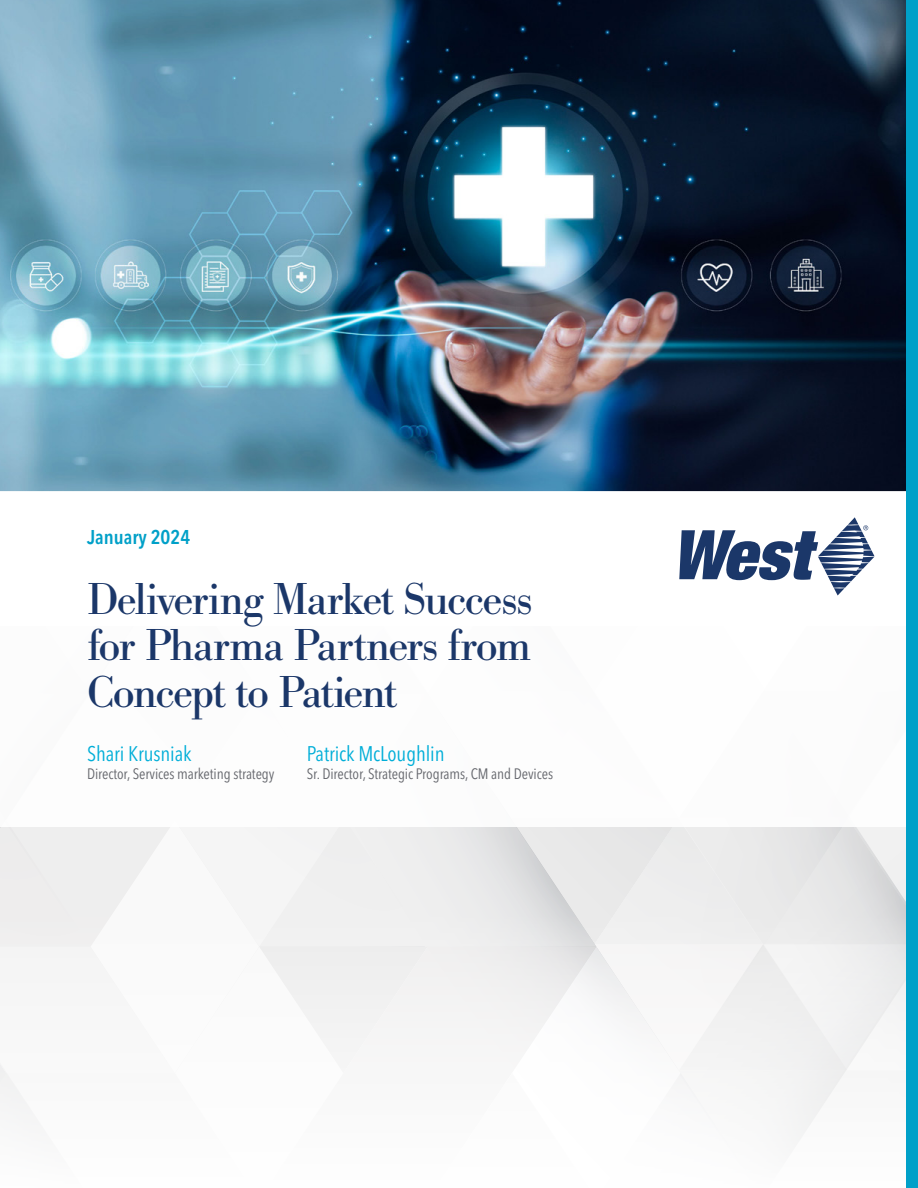
<style>
.page{position:relative;width:918px;height:1188px;background:#fff}
.page>*{position:absolute;margin:0;border:0;box-sizing:border-box;transform-origin:0 0}
.t1{font:46.5px/46.5px "Bodoni URW";letter-spacing:-.04em;color:#1b3769;text-align:justify}
.Callout_Notes{font:condensed 21px "Avenir Next LT Pro";letter-spacing:-.005em;color:#00aed8}
.t2{font:600 condensed 19.8px "Avenir Next LT Pro";color:#00a0c8}
.Callout_Notes-2{font:condensed 15px "Avenir Next LT Pro";letter-spacing:-.005em;color:#63656b}
</style>
<div class="page">
<img style="left:0;top:0;width:906px;height:491px">
<svg style="left:0;top:827px;width:906px;height:315px"></svg>
<div style="left:906px;top:0;width:12px;height:1188px;background:#00a0c8"></div>
<svg style="left:679px;top:517px;width:195px;height:78px"></svg>
<p class="t2" style="left:87px;top:525px;width:105px">January 2024</p>
<p class="t1" style="left:87px;top:575px;width:447px">Delivering Market Success for Pharma Partners from Concept to Patient</p>
<p class="Callout_Notes" style="left:87px;top:741px;width:106px">Shari Krusniak</p>
<p class="Callout_Notes-2" style="left:87px;top:765px;width:189px">Director, Services marketing strategy</p>
<p class="Callout_Notes" style="left:307px;top:741px;width:139px">Patrick McLoughlin</p>
<p class="Callout_Notes-2" style="left:307px;top:765px;width:248px">Sr. Director, Strategic Programs, CM and Devices</p>
</div>
